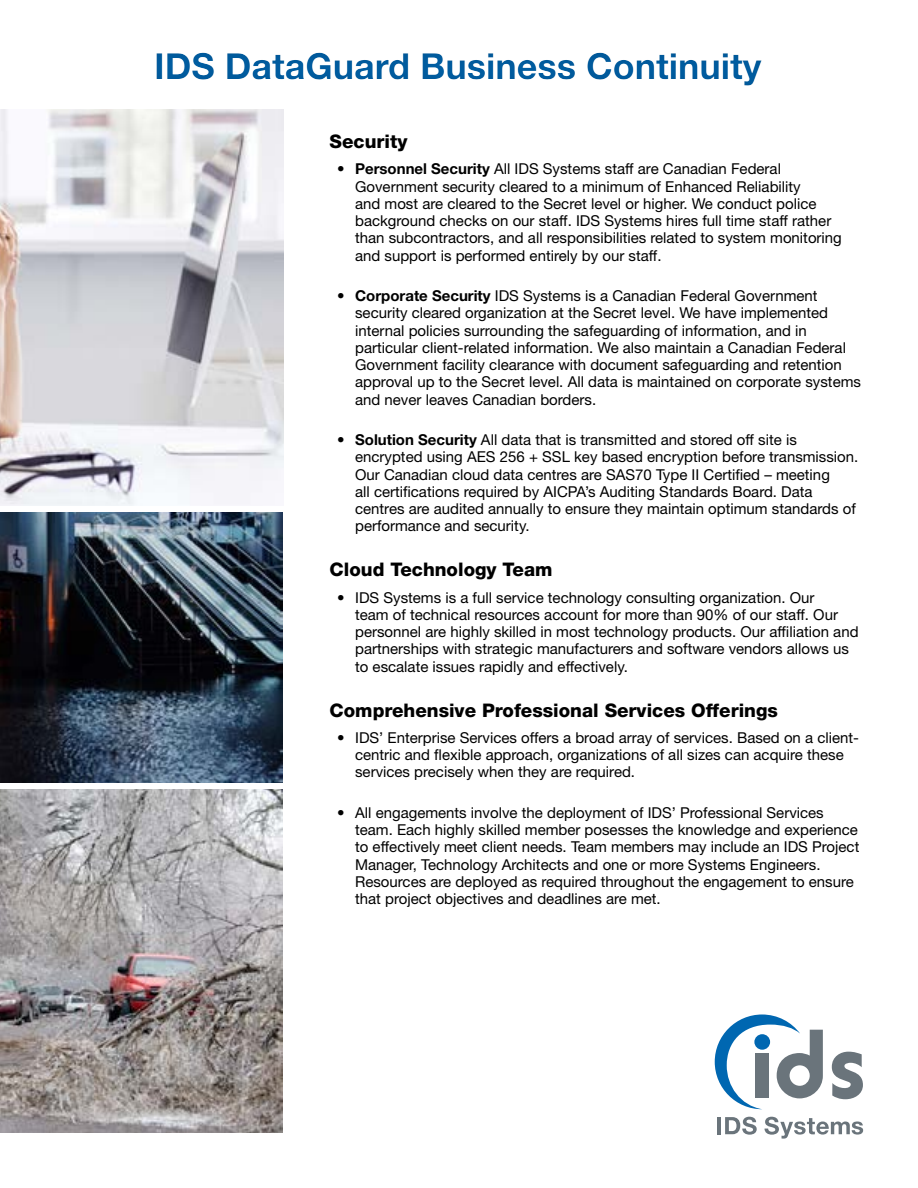
<style>
.page{position:relative;width:918px;height:1188px;background:#fff}
.page>*{position:absolute;margin:0;border:0;box-sizing:border-box;transform-origin:0 0}
.t1{font:700 36px "Helvetica Neue LT Std";color:#0067b1}
.t2{font:800 18.75px "Helvetica Neue LT Std";color:#000}
.t3{font:15px/17.2px "Helvetica Neue LT Std";color:#000}
.s1{font-weight:700}
</style>
<div class="page">
<img style="left:0;top:790px;width:282px;height:343px">
<svg style="left:715px;top:1015px;width:108px;height:94px"></svg>
<div style="left:756px;top:1053px;width:13px;height:45px;background:#6a747b"></div>
<div style="left:754px;top:1034px;width:16px;height:16px;background:#0067b1;border-radius:50%"></div>
<svg style="left:832px;top:1052px;width:31px;height:47px"></svg>
<hr style="left:718px;top:1117px;width:3px;height:17px;background:#6a747b">
<svg style="left:725px;top:1117px;width:32px;height:18px"></svg>
<svg style="left:764px;top:1117px;width:99px;height:22px"></svg>
<div style="left:0;top:43px;width:918px;height:74px;background:#6a747b;opacity:.33"></div>
<img style="left:0;top:513px;width:282px;height:270px">
<img style="left:0;top:110px;width:284px;height:395px">
<h1 class="t1" style="left:154px;top:44px;width:609px">IDS DataGuard Business Continuity</h1>
<p class="t2" style="left:330px;top:130px;width:79px">Security</p>
<p class="t3" style="left:355px;top:160px;width:488px;text-indent:-18px"><span class="s1">• Personnel Security</span> All IDS Systems staff are Canadian Federal Government security cleared to a minimum of Enhanced Reliability<br>and most are cleared to the Secret level or higher. We conduct police background checks on our staff. IDS Systems hires full time staff rather than subcontractors, and all responsibilities related to system monitoring and support is performed entirely by our staff.</p>
<p class="t3" style="left:355px;top:287px;width:507px;text-indent:-18px"><span class="s1">• Corporate Security</span> IDS Systems is a Canadian Federal Government security cleared organization at the Secret level. We have implemented internal policies surrounding the safeguarding of information, and in particular client-related information. We also maintain a Canadian Federal Government facility clearance with document safeguarding and retention approval up to the Secret level. All data is maintained on corporate systems and never leaves Canadian borders.</p>
<p class="t3" style="left:355px;top:431px;width:505px;text-indent:-18px"><span class="s1">• Solution Security</span> All data that is transmitted and stored off site is encrypted using AES 256 + SSL key based encryption before transmission.<br>Our Canadian cloud data centres are SAS70 Type II Certified – meeting<br>all certifications required by AICPA’s Auditing Standards Board. Data centres are audited annually to ensure they maintain optimum standards of performance and security.</p>
<p class="t2" style="left:330px;top:559px;width:224px">Cloud Technology Team</p>
<p class="t3" style="left:355px;top:588px;width:505px;text-indent:-18px">• IDS Systems is a full service technology consulting organization. Our<br>team of technical resources account for more than 90% of our staff. Our personnel are highly skilled in most technology products. Our affiliation and partnerships with strategic manufacturers and software vendors allows us to escalate issues rapidly and effectively.</p>
<p class="t2" style="left:330px;top:699px;width:450px">Comprehensive Professional Services Offerings</p>
<p class="t3" style="left:355px;top:729px;width:505px;text-indent:-18px">• IDS’ Enterprise Services offers a broad array of services. Based on a client&shy;centric and flexible approach, organizations of all sizes can acquire these services precisely when they are required.</p>
<p class="t3" style="left:355px;top:804px;width:506px;text-indent:-18px">• All engagements involve the deployment of IDS’ Professional Services team. Each highly skilled member posesses the knowledge and experience to effectively meet client needs. Team members may include an IDS Project Manager, Technology Architects and one or more Systems Engineers.<br>Resources are deployed as required throughout the engagement to ensure that project objectives and deadlines are met.</p>
</div>
